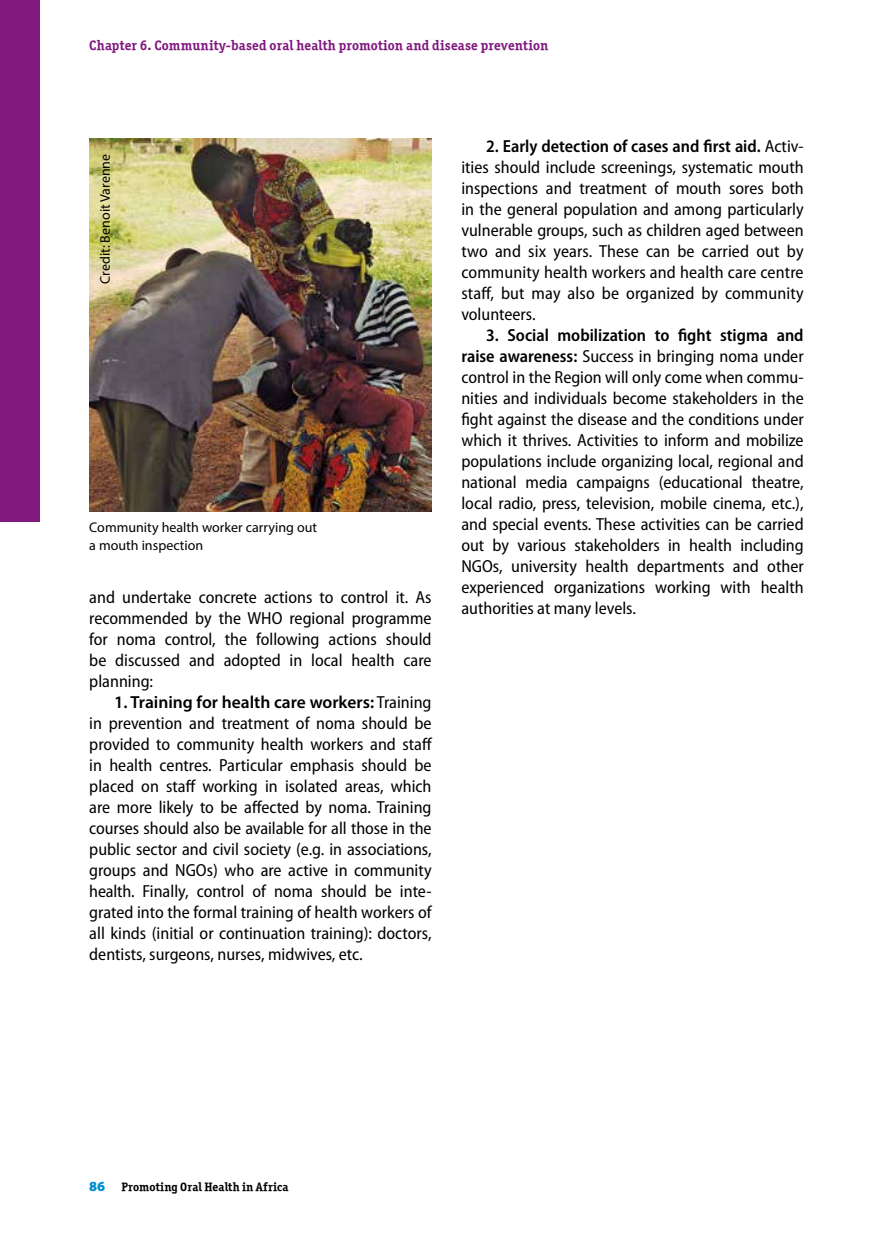
<style>
.page{position:relative;width:893px;height:1241px;background:#fff}
.page>*{position:absolute;margin:0;border:0;box-sizing:border-box;transform-origin:0 0}
.t1{font:semi-condensed 17.5px/21px "Myriad Pro";color:#000;text-align:justify}
.t2{font:14px/17.5px "Myriad Pro";color:#000}
.t3{font:14px "Officina Serif ITCTT Bold";letter-spacing:.015em;color:#81197f}
.t4{font:12.25px "Officina Serif ITCTT Bold";letter-spacing:.01em;color:#000}
.s1{font-weight:600;font-stretch:normal}
.s2{font-weight:600}
.s3{font-family:"Myriad Pro";font-weight:900;font-size:14px;color:#008dce}
</style>
<div class="page">
<div style="left:0;top:0;width:40px;height:521px;background:#81197f"></div>
<img style="left:89px;top:139px;width:343px;height:373px">
<p class="t3" style="left:89px;top:36px;width:461px">Chapter 6. Community-based oral health promotion and disease prevention</p>
<p class="t2" style="left:96px;top:284px;width:131px;rotate:-90deg">Credit: Benoit Varenne</p>
<p class="t2" style="left:89px;top:518px;width:229px">Community health worker carrying out a mouth inspection</p>
<p class="t1" style="left:89px;top:586px;width:344px">and undertake concrete actions to control it. As recommended by the WHO regional programme for noma control, the following actions should be discussed and adopted in local health care planning:</p>
<p class="t1" style="left:89px;top:691px;width:345px;text-indent:25px"><span class="s1">1. Training for health care workers:</span> Training in prevention and treatment of noma should be provided to community health workers and staff in health centres. Particular emphasis should be placed on staff working in isolated areas, which are more likely to be affected by noma. Training courses should also be available for all those in the public sector and civil society (e.g. in associations, groups and NGOs) who are active in community health. Finally, control of noma should be inte&shy;grated into the formal training of health workers of all kinds (initial or continuation training): doctors, dentists, surgeons, nurses, midwives, etc.</p>
<p class="t1" style="left:461px;top:135px;width:344px;text-indent:25px"><span class="s2">2. Early detection of cases and first aid.</span> Activ&shy;ities should include screenings, systematic mouth inspections and treatment of mouth sores both in the general population and among particularly vulnerable groups, such as children aged between two and six years. These can be carried out by community health workers and health care centre staff, but may also be organized by community volunteers.</p>
<p class="t1" style="left:461px;top:324px;width:344px;text-indent:25px"><span class="s2">3. Social mobilization to fight stigma and raise awareness:</span> Success in bringing noma under control in the Region will only come when commu&shy;nities and individuals become stakeholders in the fight against the disease and the conditions under which it thrives. Activities to inform and mobilize populations include organizing local, regional and national media campaigns (educational theatre, local radio, press, television, mobile cinema, etc.), and special events. These activities can be carried out by various stakeholders in health including NGOs, university health departments and other experienced organizations working with health authorities at many levels.</p>
<p class="t4" style="left:89px;top:1179px;width:201px"><span class="s3">86</span> Promoting Oral Health in Africa</p>
</div>
